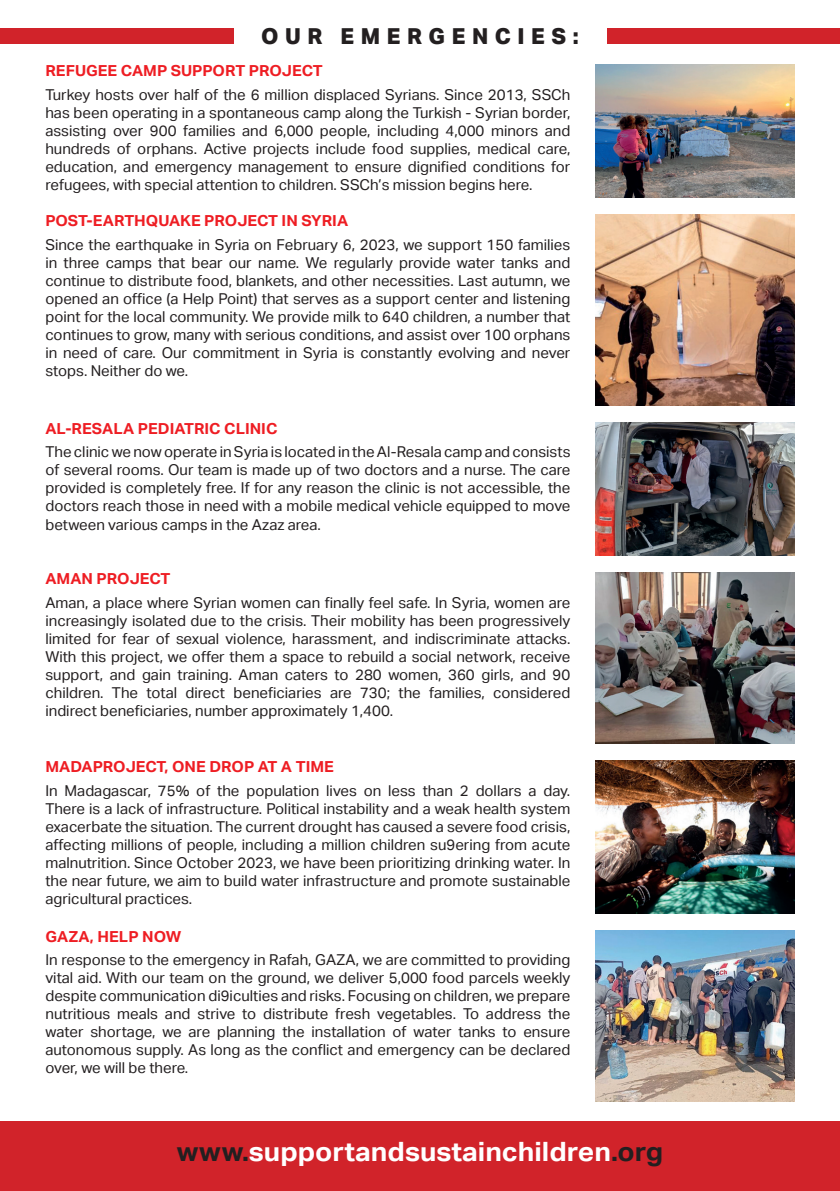
<style>
.page{position:relative;width:840px;height:1191px;background:#fff}
.page>*{position:absolute;margin:0;border:0;box-sizing:border-box;transform-origin:0 0}
.t1{font:700 26.6px "Aktiv Grotesk";color:#fff;scale:1.05 1}
.t2{font:800 22px "Aktiv Grotesk";letter-spacing:.3em;color:#231f20}
.t3{font:700 15.2px "Aktiv Grotesk";color:#ee1d23;scale:1.05 1}
.t4{font:15px/18px "Aktiv Grotesk";color:#231f20;text-align:justify}
.s1{color:#231f20}
</style>
<div class="page">
<div style="left:0;top:1121px;width:839px;height:70px;background:#d1232a"></div>
<img style="left:595px;top:422px;width:199px;height:133px">
<img style="left:595px;top:930px;width:199px;height:171px">
<img style="left:595px;top:761px;width:199px;height:152px">
<img style="left:595px;top:572px;width:199px;height:172px">
<img style="left:595px;top:215px;width:199px;height:190px">
<img style="left:595px;top:65px;width:199px;height:133px">
<div style="left:0;top:28px;width:233px;height:16px;background:#d1232a"></div>
<div style="left:607px;top:28px;width:232px;height:16px;background:#d1232a"></div>
<h2 class="t2" style="left:261px;top:24px;width:319px">OUR EMERGENCIES:</h2>
<p class="t3" style="left:45px;top:62px;width:265px">REFUGEE CAMP SUPPORT PROJECT</p>
<p class="t4" style="left:45px;top:85px;width:526px">Turkey hosts over half of the 6 million displaced Syrians. Since 2013, SSCh has been operating in a spontaneous camp along the Turkish - Syrian border, assisting over 900 families and 6,000 people, including 4,000 minors and hundreds of orphans. Active projects include food supplies, medical care, education, and emergency management to ensure dignified conditions for refugees, with special attention to children. SSCh’s mission begins here.</p>
<p class="t3" style="left:45px;top:212px;width:290px">POST-EARTHQUAKE PROJECT IN SYRIA</p>
<p class="t4" style="left:45px;top:236px;width:526px">Since the earthquake in Syria on February 6, 2023, we support 150 families in three camps that bear our name. We regularly provide water tanks and continue to distribute food, blankets, and other necessities. Last autumn, we opened an office (a Help Point) that serves as a support center and listening point for the local community. We provide milk to 640 children, a number that continues to grow, many with serious conditions, and assist over 100 orphans in need of care. Our commitment in Syria is constantly evolving and never stops. Neither do we.</p>
<p class="t3" style="left:45px;top:419px;width:222px">AL-RESALA PEDIATRIC CLINIC</p>
<p class="t4" style="left:45px;top:443px;width:526px">The clinic we now operate in Syria is located in the Al-Resala camp and consists of several rooms. Our team is made up of two doctors and a nurse. The care provided is completely free. If for any reason the clinic is not accessible, the doctors reach those in need with a mobile medical vehicle equipped to move between various camps in the Azaz area.</p>
<p class="t3" style="left:45px;top:570px;width:120px">AMAN PROJECT</p>
<p class="t4" style="left:45px;top:593px;width:526px">Aman, a place where Syrian women can finally feel safe. In Syria, women are increasingly isolated due to the crisis. Their mobility has been progressively limited for fear of sexual violence, harassment, and indiscriminate attacks.<br>With this project, we offer them a space to rebuild a social network, receive support, and gain training. Aman caters to 280 women, 360 girls, and 90 children. The total direct beneficiaries are 730; the families, considered indirect beneficiaries, number approximately 1,400.</p>
<p class="t3" style="left:45px;top:758px;width:276px">MADAPROJECT, ONE DROP AT A TIME</p>
<p class="t4" style="left:45px;top:782px;width:526px">In Madagascar, 75% of the population lives on less than 2 dollars a day.<br>There is a lack of infrastructure. Political instability and a weak health system exacerbate the situation. The current drought has caused a severe food crisis, affecting millions of people, including a million children su9ering from acute malnutrition. Since October 2023, we have been prioritizing drinking water. In the near future, we aim to build water infrastructure and promote sustainable agricultural practices.</p>
<p class="t3" style="left:45px;top:927px;width:131px">GAZA, HELP NOW</p>
<p class="t4" style="left:45px;top:951px;width:526px">In response to the emergency in Rafah, GAZA, we are committed to providing vital aid. With our team on the ground, we deliver 5,000 food parcels weekly despite communication di9iculties and risks. Focusing on children, we prepare nutritious meals and strive to distribute fresh vegetables. To address the water shortage, we are planning the installation of water tanks to ensure autonomous supply. As long as the conflict and emergency can be declared over, we will be there.</p>
<h1 class="t1" style="left:177px;top:1136px;width:464px"><span class="s1">www.</span>supportandsustainchildren<span class="s1">.org</span></h1>
</div>
